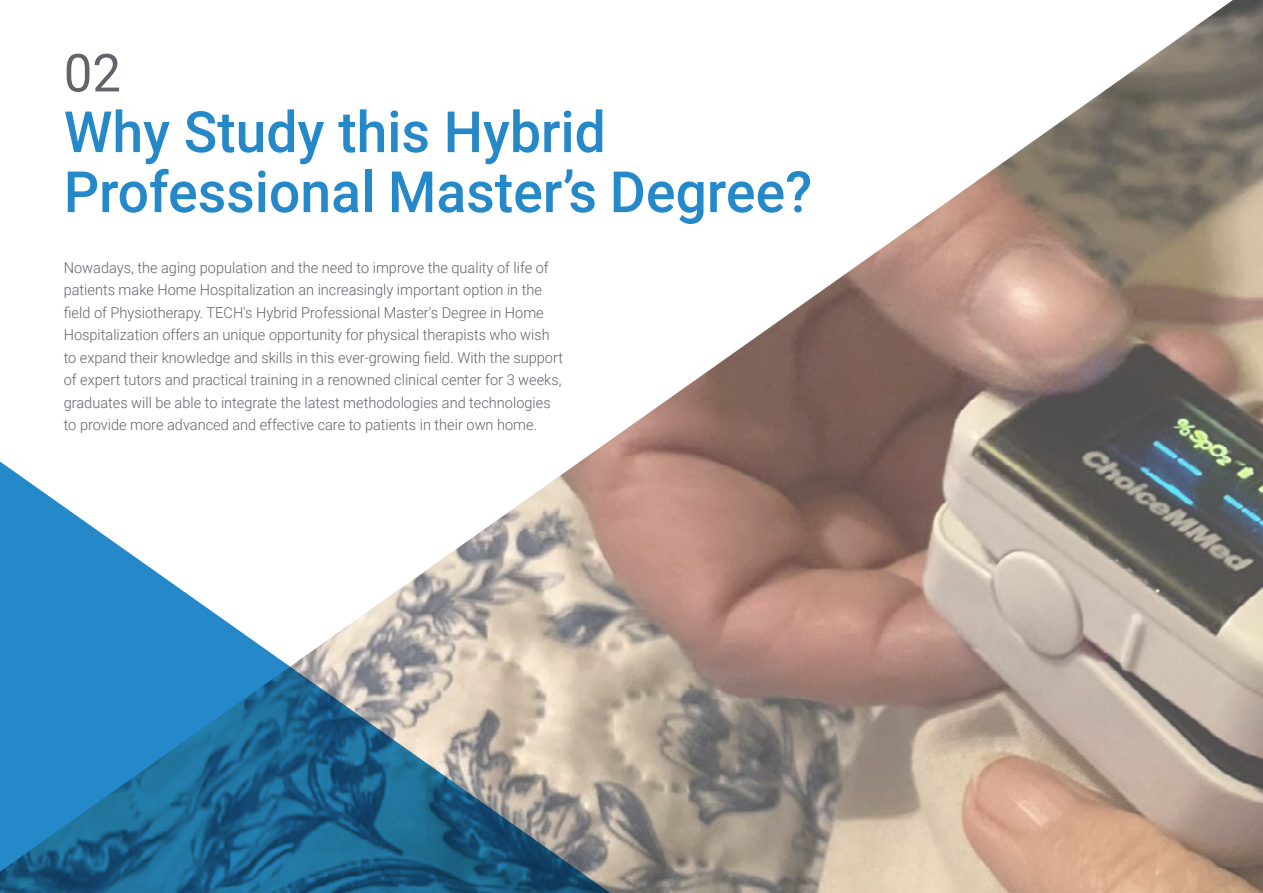
<style>
.page{position:relative;width:1263px;height:893px;background:#fff}
.page>*{position:absolute;margin:0;border:0;box-sizing:border-box;transform-origin:0 0}
.t1{font:500 57px/60px "Roboto";color:#2488c9}
.t2{font:52.5px "Roboto";color:#61646a}
.t3{font:300 15px/22.5px "Roboto";color:#61646a}
</style>
<div class="page">
<img style="left:602px;top:0;width:661px;height:893px">
<svg style="left:0;top:446px;width:640px;height:447px"></svg>
<h2 class="t2" style="left:64px;top:36px;width:59px">02</h2>
<h1 class="t1" style="left:64px;top:100px;width:750px">Why Study this Hybrid<br>Professional Master’s Degree?</h1>
<p class="t3" style="left:64px;top:255px;width:501px">Nowadays, the aging population and the need to improve the quality of life of patients make Home Hospitalization an increasingly important option in the field of Physiotherapy. TECH's Hybrid Professional Master's Degree in Home Hospitalization offers an unique opportunity for physical therapists who wish to expand their knowledge and skills in this ever-growing field. With the support of expert tutors and practical training in a renowned clinical center for 3 weeks, graduates will be able to integrate the latest methodologies and technologies to provide more advanced and effective care to patients in their own home.</p>
</div>
